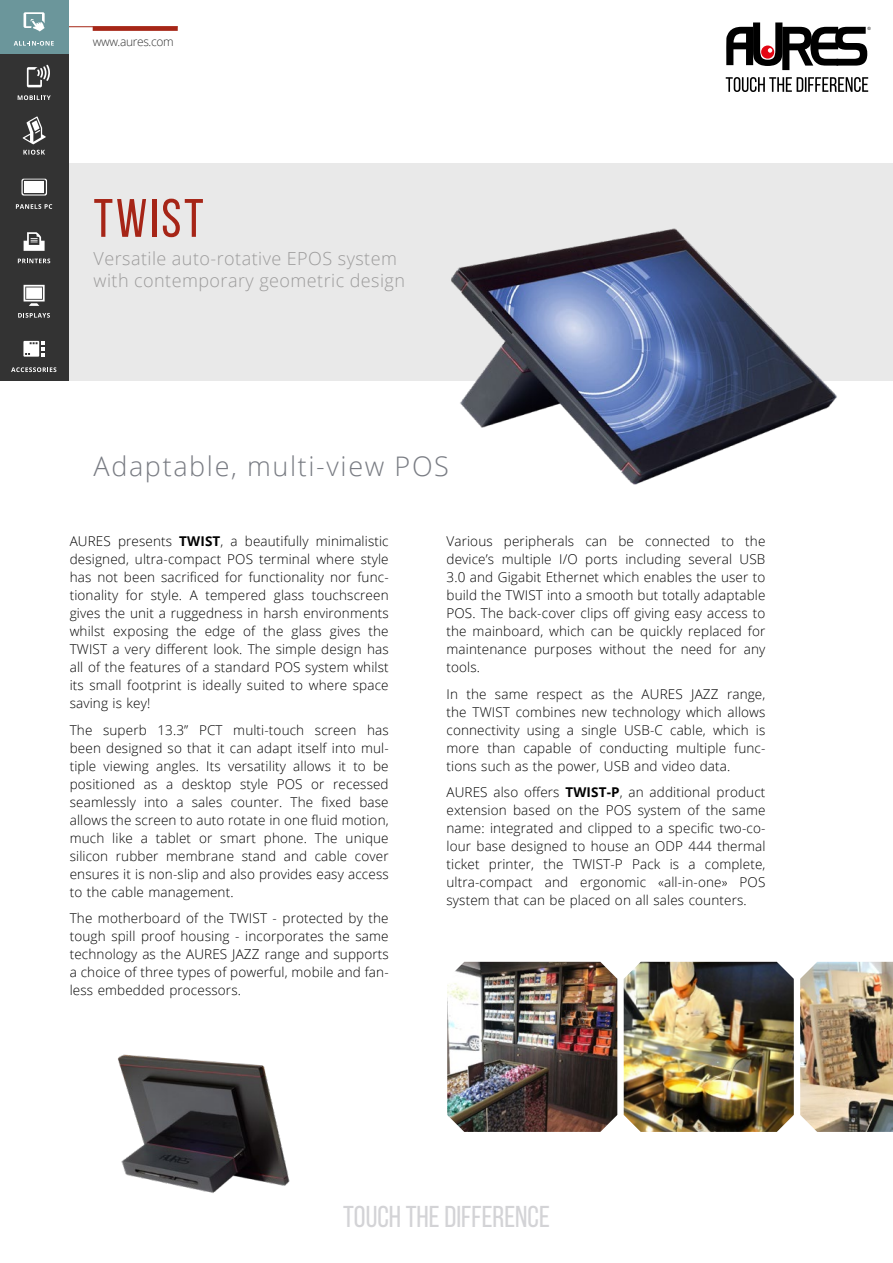
<style>
.page{position:relative;width:893px;height:1263px;background:#fff}
.page>*{position:absolute;margin:0;border:0;box-sizing:border-box;transform-origin:0 0}
.t1{font:54px "Bebas Neue";letter-spacing:.05em;color:#a62517}
.t2{font:30.15px "Bebas Neue";color:#d3d3d6}
.t3{font:300 27px "Open Sans";letter-spacing:.06em;color:#797c83}
.t4{font:300 18px/21.6px "Open Sans";letter-spacing:.025em;color:#9c9b9b}
.t5{font:300 13.5px/18px "Open Sans";letter-spacing:.01em;color:#000;text-align:justify}
.t6{font:300 12px "Open Sans";letter-spacing:-.03em;color:#333}
.s1{font-weight:700}
</style>
<div class="page">
<div style="left:38px;top:163px;width:855px;height:218px;background:#e9e9e9"></div>
<svg style="left:726px;top:22px;width:145px;height:48px"></svg>
<svg style="left:726px;top:77px;width:142px;height:15px"></svg>
<div style="left:93px;top:26px;width:85px;height:5px;background:#a62617"></div>
<hr style="left:0;top:26px;width:178px;height:1px;background:#a62617">
<div style="left:0;top:0;width:69px;height:54px;background:#6b969b"></div>
<div style="left:0;top:109px;width:69px;height:54px;background:#333"></div>
<div style="left:0;top:163px;width:69px;height:55px;background:#333"></div>
<div style="left:0;top:218px;width:69px;height:54px;background:#333"></div>
<div style="left:0;top:272px;width:69px;height:54px;background:#333"></div>
<div style="left:0;top:326px;width:69px;height:55px;background:#333"></div>
<div style="left:0;top:54px;width:69px;height:55px;background:#333"></div>
<svg style="left:24px;top:12px;width:21px;height:19px"></svg>
<svg style="left:14px;top:41px;width:40px;height:5px"></svg>
<svg style="left:18px;top:95px;width:33px;height:5px"></svg>
<svg style="left:16px;top:204px;width:36px;height:5px"></svg>
<svg style="left:18px;top:313px;width:32px;height:5px"></svg>
<svg style="left:11px;top:367px;width:45px;height:5px"></svg>
<svg style="left:18px;top:259px;width:32px;height:4px"></svg>
<svg style="left:24px;top:232px;width:21px;height:19px"></svg>
<svg style="left:24px;top:285px;width:21px;height:21px"></svg>
<svg style="left:21px;top:179px;width:26px;height:17px"></svg>
<div style="left:24px;top:181px;width:20px;height:12px;background:#fff"></div>
<svg style="left:27px;top:65px;width:23px;height:22px"></svg>
<svg style="left:23px;top:341px;width:22px;height:16px"></svg>
<svg style="left:23px;top:150px;width:22px;height:5px"></svg>
<svg style="left:23px;top:116px;width:23px;height:28px"></svg>
<img style="left:624px;top:962px;width:170px;height:170px">
<img style="left:447px;top:962px;width:170px;height:170px">
<img style="left:800px;top:962px;width:93px;height:170px">
<img style="left:118px;top:1054px;width:172px;height:139px">
<img style="left:451px;top:228px;width:386px;height:257px">
<p class="t6" style="left:93px;top:34px;width:83px">www.aures.com</p>
<h1 class="t1" style="left:94px;top:189px;width:112px">TWIST</h1>
<h3 class="t4" style="left:94px;top:248px;width:313px">Versatile auto-rotative EPOS system with contemporary geometric design</h3>
<h3 class="t3" style="left:94px;top:447px;width:357px">Adaptable, multi-view POS</h3>
<p class="t5" style="left:70px;top:532px;width:320px">AURES presents <span class="s1">TWIST</span>, a beautifully minimalistic designed, ultra-compact POS terminal where style has not been sacrificed for functionality nor func&shy;tionality for style. A tempered glass touchscreen gives the unit a ruggedness in harsh environments whilst exposing the edge of the glass gives the TWIST a very different look. The simple design has all of the features of a standard POS system whilst its small footprint is ideally suited to where space saving is key!</p>
<p class="t5" style="left:70px;top:720px;width:320px">The superb 13.3” PCT multi-touch screen has been designed so that it can adapt itself into mul&shy;tiple viewing angles. Its versatility allows it to be positioned as a desktop style POS or recessed seamlessly into a sales counter. The fixed base allows the screen to auto rotate in one fluid motion, much like a tablet or smart phone. The unique silicon rubber membrane stand and cable cover ensures it is non-slip and also provides easy access to the cable management.</p>
<p class="t5" style="left:70px;top:909px;width:320px">The motherboard of the TWIST - protected by the tough spill proof housing - incorporates the same technology as the AURES JAZZ range and supports a choice of three types of powerful, mobile and fan&shy;less embedded processors.</p>
<p class="t5" style="left:446px;top:532px;width:320px">Various peripherals can be connected to the device’s multiple I/O ports including several USB 3.0 and Gigabit Ethernet which enables the user to build the TWIST into a smooth but totally adaptable POS. The back-cover clips off giving easy access to the mainboard, which can be quickly replaced for maintenance purposes without the need for any tools.</p>
<p class="t5" style="left:446px;top:684px;width:320px">In the same respect as the AURES JAZZ range, the TWIST combines new technology which allows connectivity using a single USB-C cable, which is more than capable of conducting multiple func&shy;tions such as the power, USB and video data.</p>
<p class="t5" style="left:446px;top:783px;width:320px">AURES also offers <span class="s1">TWIST-P</span>, an additional product extension based on the POS system of the same name: integrated and clipped to a specific two-co&shy;lour base designed to house an ODP 444 thermal ticket printer, the TWIST-P Pack is a complete, ultra-compact and ergonomic «all-in-one» POS system that can be placed on all sales counters.</p>
<h2 class="t2" style="left:343px;top:1200px;width:208px">TOUCH THE DIFFERENCE</h2>
</div>
